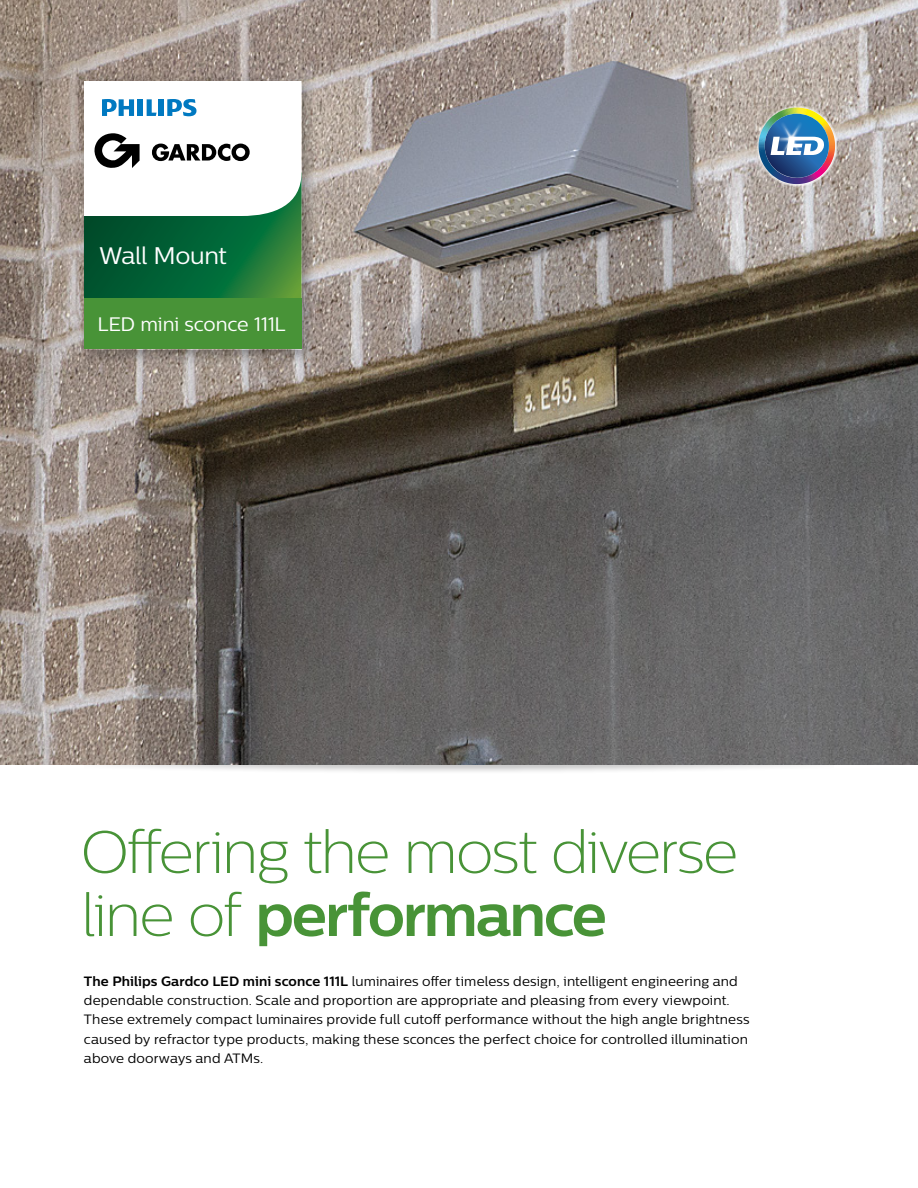
<style>
.page{position:relative;width:918px;height:1188px;background:#fff}
.page>*{position:absolute;margin:0;border:0;box-sizing:border-box;transform-origin:0 0}
.t1{font:60px "Centrale Sans X Light";letter-spacing:-.04em;color:#489337}
.t2{font:700 60px "Centrale Sans";letter-spacing:-.035em;color:#489337}
.t3{font:24px "Centrale Sans";letter-spacing:-.015em;color:#fff}
.t4{font:19.5px "Centrale Sans";letter-spacing:-.01em;color:#fff}
.t5{font:13.5px/19.5px "Centrale Sans";letter-spacing:.01em;color:#000}
.s1{font-family:"Centrale Sans X Light";font-weight:400}
.s2{font-weight:700}
</style>
<div class="page">
<div style="left:64px;top:756px;width:789px;height:18px;background:#000;opacity:.3"></div>
<div style="left:0;top:750px;width:84px;height:30px;background:#fff"></div>
<div style="left:834px;top:750px;width:84px;height:30px;background:#fff"></div>
<img style="left:0;top:0;width:918px;height:765px">
<svg style="left:756px;top:105px;width:82px;height:82px"></svg>
<img style="left:759px;top:108px;width:74px;height:76px">
<div style="left:75px;top:73px;width:243px;height:294px;background:#000;opacity:.35"></div>
<svg style="left:84px;top:81px;width:218px;height:217px"></svg>
<div style="left:84px;top:298px;width:218px;height:52px;background:#489337"></div>
<h2 class="t3" style="left:99px;top:242px;width:129px">Wall Mount</h2>
<h3 class="t4" style="left:98px;top:313px;width:190px">LED mini sconce 111L</h3>
<h1 class="t1" style="left:81px;top:818px;width:659px">Offering the most diverse</h1>
<h1 class="t2" style="left:81px;top:879px;width:528px"><span class="s1">line of</span> performance</h1>
<p class="t5" style="left:84px;top:971px;width:667px"><span class="s2">The Philips Gardco LED mini sconce 111L</span> luminaires offer timeless design, intelligent engineering and dependable construction. Scale and proportion are appropriate and pleasing from every viewpoint.<br>These extremely compact luminaires provide full cutoff performance without the high angle brightness caused by refractor type products, making these sconces the perfect choice for controlled illumination above doorways and ATMs.</p>
</div>
